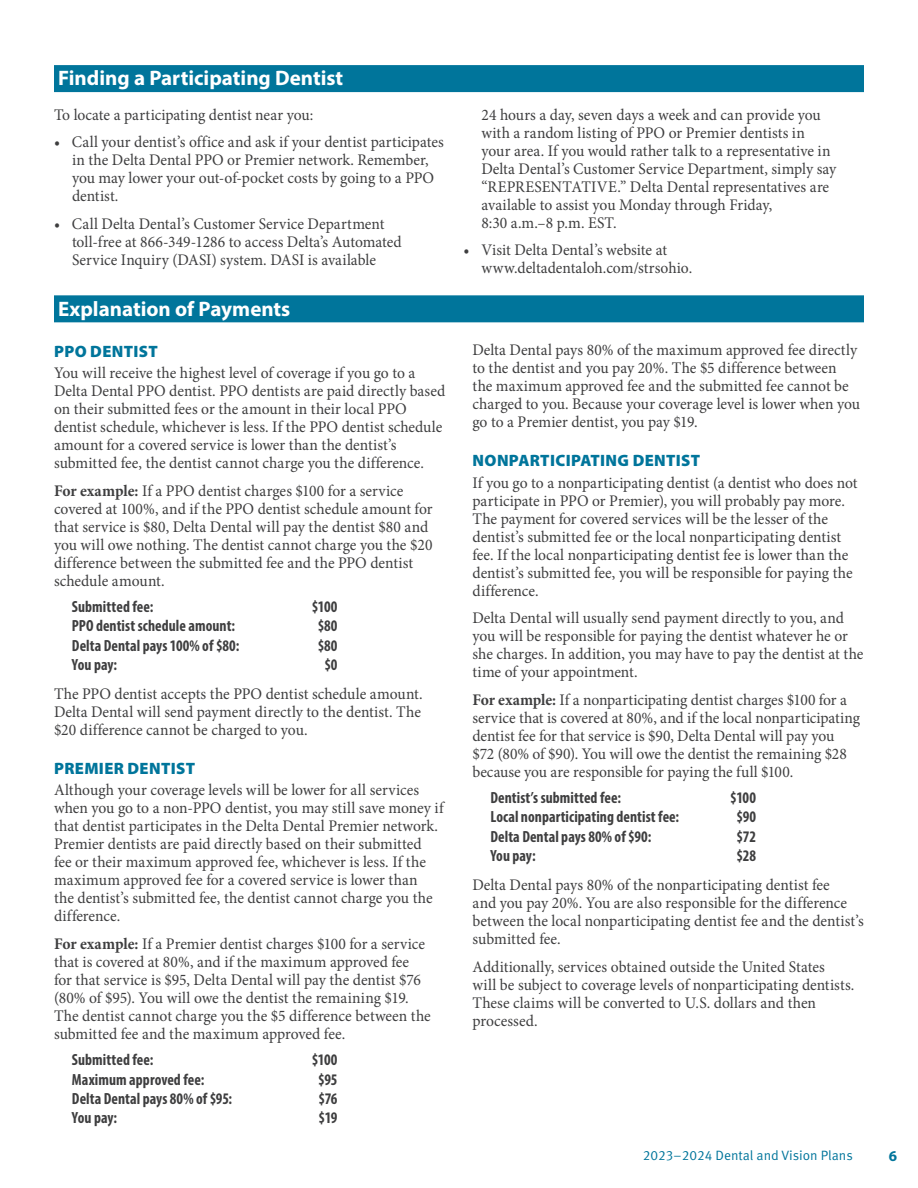
<style>
.page{position:relative;width:918px;height:1188px;background:#fff}
.page>*{position:absolute;margin:0;border:0;box-sizing:border-box;transform-origin:0 0}
.headings{font:700 21px "Myriad Pro";color:#fff}
.subheads{font:900 16.5px "Myriad Pro";letter-spacing:.02em;color:#00759b}
.BODY_COPY{font:16.2px/18px "Minion Pro";color:#3e3e3f;scale:.96 1}
.BULLET{font:16.2px/18px "Minion Pro";color:#3e3e3f;scale:.96 1}
.RATES{font:700 condensed 16.2px "Myriad Pro";letter-spacing:.005em;color:#3e3e3f;scale:.96 1}
.t1{font:700 15px "Myriad Pro";color:#00759b}
.t2{font:13.5px "Meta Pro Norm";color:#00759b}
.s1{font-weight:700}
</style>
<div class="page">
<div style="left:54px;top:65px;width:810px;height:27px;background:#00759b"></div>
<div style="left:54px;top:295px;width:810px;height:27px;background:#00759b"></div>
<p class="headings" style="left:58px;top:65px;width:287px">Finding a Participating Dentist</p>
<p class="BODY_COPY" style="left:54px;top:105px;width:272px">To locate a participating dentist near you:</p>
<p class="BULLET" style="left:72px;top:133px;width:389px;text-indent:-18px">• Call your dentist’s office and ask if your dentist participates in the Delta Dental PPO or Premier network. Remember, you may lower your out-of-pocket costs by going to a PPO dentist.</p>
<p class="BULLET" style="left:72px;top:215px;width:345px;text-indent:-18px">• Call Delta Dental’s Customer Service Department toll-free at 866-349-1286 to access Delta’s Automated<br>Service Inquiry (DASI) system. DASI is available</p>
<p class="headings" style="left:58px;top:295px;width:234px">Explanation of Payments</p>
<p class="subheads" style="left:54px;top:340px;width:105px">PPO DENTIST</p>
<p class="BODY_COPY" style="left:54px;top:364px;width:409px">You will receive the highest level of coverage if you go to a Delta Dental PPO dentist. PPO dentists are paid directly based on their submitted fees or the amount in their local PPO dentist schedule, whichever is less. If the PPO dentist schedule amount for a covered service is lower than the dentist’s submitted fee, the dentist cannot charge you the difference.</p>
<p class="BODY_COPY" style="left:54px;top:482px;width:396px"><span class="s1">For example:</span> If a PPO dentist charges $100 for a service covered at 100%, and if the PPO dentist schedule amount for that service is $80, Delta Dental will pay the dentist $80 and you will owe nothing. The dentist cannot charge you the $20 difference between the submitted fee and the PPO dentist schedule amount.</p>
<p class="RATES" style="left:72px;top:596px;width:86px">Submitted fee:</p>
<p class="RATES" style="left:312px;top:596px;width:28px">$100</p>
<p class="RATES" style="left:72px;top:616px;width:171px">PPO dentist schedule amount:</p>
<p class="RATES" style="left:318px;top:616px;width:22px">$80</p>
<p class="RATES" style="left:72px;top:635px;width:176px">Delta Dental pays 100% of $80:</p>
<p class="RATES" style="left:318px;top:635px;width:22px">$80</p>
<p class="RATES" style="left:72px;top:655px;width:49px">You pay:</p>
<p class="RATES" style="left:324px;top:655px;width:15px">$0</p>
<p class="BODY_COPY" style="left:54px;top:685px;width:386px;text-align:justify">The PPO dentist accepts the PPO dentist schedule amount.<br>Delta Dental will send payment directly to the dentist. The $20 difference cannot be charged to you.</p>
<p class="subheads" style="left:54px;top:758px;width:142px">PREMIER DENTIST</p>
<p class="BODY_COPY" style="left:54px;top:781px;width:407px">Although your coverage levels will be lower for all services when you go to a non-PPO dentist, you may still save money if that dentist participates in the Delta Dental Premier network.<br>Premier dentists are paid directly based on their submitted<br>fee or their maximum approved fee, whichever is less. If the maximum approved fee for a covered service is lower than<br>the dentist’s submitted fee, the dentist cannot charge you the difference.</p>
<p class="BODY_COPY" style="left:54px;top:935px;width:394px"><span class="s1">For example:</span> If a Premier dentist charges $100 for a service that is covered at 80%, and if the maximum approved fee for that service is $95, Delta Dental will pay the dentist $76 (80% of $95). You will owe the dentist the remaining $19.<br>The dentist cannot charge you the $5 difference between the submitted fee and the maximum approved fee.</p>
<p class="RATES" style="left:72px;top:1050px;width:86px">Submitted fee:</p>
<p class="RATES" style="left:312px;top:1050px;width:28px">$100</p>
<p class="RATES" style="left:72px;top:1069px;width:139px">Maximum approved fee:</p>
<p class="RATES" style="left:318px;top:1069px;width:22px">$95</p>
<p class="RATES" style="left:72px;top:1088px;width:168px">Delta Dental pays 80% of $95:</p>
<p class="RATES" style="left:318px;top:1088px;width:21px">$76</p>
<p class="RATES" style="left:72px;top:1108px;width:49px">You pay:</p>
<p class="RATES" style="left:319px;top:1108px;width:21px">$19</p>
<p class="BULLET" style="left:482px;top:105px;width:371px">24 hours a day, seven days a week and can provide you with a random listing of PPO or Premier dentists in your area. If you would rather talk to a representative in Delta Dental’s Customer Service Department, simply say “REPRESENTATIVE.” Delta Dental representatives are available to assist you Monday through Friday,<br>8:30 a.m.–8 p.m. EST.</p>
<p class="BULLET" style="left:482px;top:241px;width:221px;text-indent:-18px">• Visit Delta Dental’s website at www.deltadentaloh.com/strsohio.</p>
<p class="BODY_COPY" style="left:472px;top:341px;width:405px">Delta Dental pays 80% of the maximum approved fee directly to the dentist and you pay 20%. The $5 difference between the maximum approved fee and the submitted fee cannot be charged to you. Because your coverage level is lower when you go to a Premier dentist, you pay $19.</p>
<p class="subheads" style="left:473px;top:450px;width:229px">NONPARTICIPATING DENTIST</p>
<p class="BODY_COPY" style="left:472px;top:474px;width:403px">If you go to a nonparticipating dentist (a dentist who does not participate in PPO or Premier), you will probably pay more.<br>The payment for covered services will be the lesser of the dentist’s submitted fee or the local nonparticipating dentist fee. If the local nonparticipating dentist fee is lower than the dentist’s submitted fee, you will be responsible for paying the difference.</p>
<p class="BODY_COPY" style="left:472px;top:609px;width:409px">Delta Dental will usually send payment directly to you, and you will be responsible for paying the dentist whatever he or she charges. In addition, you may have to pay the dentist at the time of your appointment.</p>
<p class="BODY_COPY" style="left:472px;top:691px;width:405px"><span class="s1">For example:</span> If a nonparticipating dentist charges $100 for a service that is covered at 80%, and if the local nonparticipating dentist fee for that service is $90, Delta Dental will pay you $72 (80% of $90). You will owe the dentist the remaining $28 because you are responsible for paying the full $100.</p>
<p class="RATES" style="left:490px;top:788px;width:138px">Dentist’s submitted fee:</p>
<p class="RATES" style="left:730px;top:788px;width:28px">$100</p>
<p class="RATES" style="left:490px;top:807px;width:198px">Local nonparticipating dentist fee:</p>
<p class="RATES" style="left:736px;top:807px;width:22px">$90</p>
<p class="RATES" style="left:490px;top:826px;width:169px">Delta Dental pays 80% of $90:</p>
<p class="RATES" style="left:737px;top:826px;width:22px">$72</p>
<p class="RATES" style="left:490px;top:846px;width:49px">You pay:</p>
<p class="RATES" style="left:737px;top:846px;width:22px">$28</p>
<p class="BODY_COPY" style="left:472px;top:876px;width:409px">Delta Dental pays 80% of the nonparticipating dentist fee<br>and you pay 20%. You are also responsible for the difference between the local nonparticipating dentist fee and the dentist’s submitted fee.</p>
<p class="BODY_COPY" style="left:472px;top:958px;width:399px">Additionally, services obtained outside the United States<br>will be subject to coverage levels of nonparticipating dentists.<br>These claims will be converted to U.S. dollars and then processed.</p>
<p class="t2" style="left:643px;top:1145px;width:212px">2023–2024 Dental and Vision Plans</p>
<p class="t1" style="left:889px;top:1146px;width:10px">6</p>
</div>
